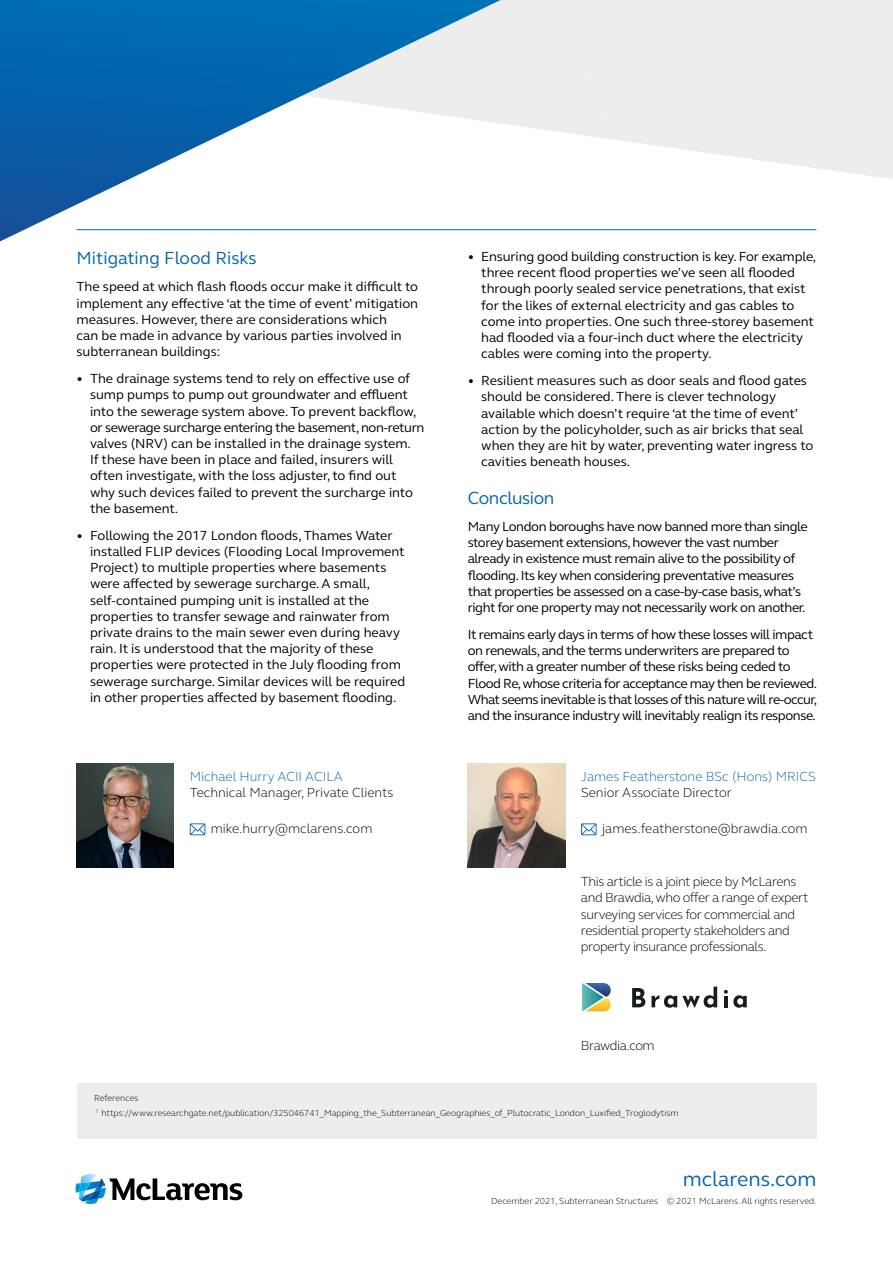
<style>
.page{position:relative;width:893px;height:1263px;background:#fff}
.page>*{position:absolute;margin:0;border:0;box-sizing:border-box;transform-origin:0 0}
.t1{font:21px "FS Elliot";color:#0766af}
.t2{font:18px "FS Elliot";color:#0766af}
.t3{font:18px "FS Elliot";letter-spacing:-.02em;color:#0766af}
.t4{font:13.5px/16.2px "FS Elliot";letter-spacing:-.01em;color:#000}
.t5{font:13.5px/16.2px "FS Elliot";letter-spacing:-.03em;color:#000}
.t6{font:300 13.5px/16.2px "FS Elliot";letter-spacing:-.03em;color:#000}
.t7{font:300 13.5px "FS Elliot";color:#000}
.t8{font:300 13.5px "FS Elliot";color:#0766af}
.t9{font:300 9px "FS Elliot";color:#000}
</style>
<div class="page">
<div style="left:501px;top:0;width:54px;height:131px;background:#ededed"></div>
<svg style="left:613px;top:0;width:278px;height:179px;fill:#ededed"></svg>
<div style="left:555px;top:0;width:165px;height:139px;background:#ededed"></div>
<svg style="left:891px;top:0;width:2px;height:179px"></svg>
<hr style="left:77px;top:229px;width:739px;height:1px;background:#0766af">
<div style="left:77px;top:1083px;width:739px;height:56px;background:#ededed"></div>
<svg style="left:75px;top:1174px;width:167px;height:30px"></svg>
<img style="left:77px;top:763px;width:97px;height:104px">
<svg style="left:190px;top:823px;width:15px;height:12px"></svg>
<svg style="left:0;top:0;width:501px;height:241px"></svg>
<img style="left:468px;top:763px;width:97px;height:104px">
<svg style="left:581px;top:823px;width:16px;height:12px"></svg>
<svg style="left:632px;top:988px;width:13px;height:19px"></svg>
<svg style="left:651px;top:986px;width:66px;height:22px"></svg>
<svg style="left:724px;top:990px;width:23px;height:18px"></svg>
<img style="left:582px;top:983px;width:3px;height:29px">
<img style="left:585px;top:983px;width:26px;height:29px">
<h2 class="t2" style="left:77px;top:246px;width:182px">Mitigating Flood Risks</h2>
<p class="t4" style="left:77px;top:278px;width:343px">The speed at which flash floods occur make it difficult to implement any effective ‘at the time of event’ mitigation measures. However, there are considerations which<br>can be made in advance by various parties involved in subterranean buildings:</p>
<p class="t4" style="left:90px;top:370px;width:336px;text-indent:-14px">• The drainage systems tend to rely on effective use of sump pumps to pump out groundwater and effluent into the sewerage system above. To prevent backflow, or sewerage surcharge entering the basement, non-return valves (NRV) can be installed in the drainage system.<br>If these have been in place and failed, insurers will often investigate, with the loss adjuster, to find out why such devices failed to prevent the surcharge into the basement.</p>
<p class="t4" style="left:90px;top:527px;width:317px;text-indent:-14px">• Following the 2017 London floods, Thames Water installed FLIP devices (Flooding Local Improvement Project) to multiple properties where basements were affected by sewerage surcharge. A small, self-contained pumping unit is installed at the properties to transfer sewage and rainwater from private drains to the main sewer even during heavy rain. It is understood that the majority of these properties were protected in the July flooding from sewerage surcharge. Similar devices will be required in other properties affected by basement flooding.</p>
<p class="t8" style="left:190px;top:767px;width:154px">Michael Hurry ACII ACILA</p>
<p class="t7" style="left:190px;top:783px;width:205px">Technical Manager, Private Clients</p>
<p class="t7" style="left:211px;top:819px;width:163px">mike.hurry@mclarens.com</p>
<p class="t9" style="left:94px;top:1091px;width:46px">References</p>
<p class="t4" style="left:481px;top:248px;width:336px;text-indent:-14px">• Ensuring good building construction is key. For example, three recent flood properties we’ve seen all flooded through poorly sealed service penetrations, that exist for the likes of external electricity and gas cables to come into properties. One such three-storey basement had flooded via a four-inch duct where the electricity cables were coming into the property.</p>
<p class="t4" style="left:481px;top:372px;width:334px;text-indent:-14px">• Resilient measures such as door seals and flood gates should be considered. There is clever technology available which doesn’t require ‘at the time of event’ action by the policyholder, such as air bricks that seal when they are hit by water, preventing water ingress to cavities beneath houses.</p>
<h2 class="t3" style="left:468px;top:486px;width:88px">Conclusion</h2>
<p class="t5" style="left:468px;top:518px;width:341px">Many London boroughs have now banned more than single storey basement extensions, however the vast number already in existence must remain alive to the possibility of flooding. Its key when considering preventative measures that properties be assessed on a case-by-case basis, what’s right for one property may not necessarily work on another.</p>
<p class="t5" style="left:468px;top:626px;width:351px">It remains early days in terms of how these losses will impact on renewals, and the terms underwriters are prepared to offer, with a greater number of these risks being ceded to Flood Re, whose criteria for acceptance may then be reviewed.<br>What seems inevitable is that losses of this nature will re-occur, and the insurance industry will inevitably realign its response.</p>
<p class="t8" style="left:581px;top:767px;width:236px">James Featherstone BSc (Hons) MRICS</p>
<p class="t7" style="left:581px;top:783px;width:152px">Senior Associate Director</p>
<p class="t7" style="left:602px;top:819px;width:207px">james.featherstone@brawdia.com</p>
<p class="t6" style="left:581px;top:873px;width:229px">This article is a joint piece by McLarens and Brawdia, who offer a range of expert surveying services for commercial and residential property stakeholders and property insurance professionals.</p>
<p class="t6" style="left:581px;top:1037px;width:75px">Brawdia.com</p>
<p class="t9" style="left:96px;top:1106px;width:584px"><sup>1</sup> https://www.researchgate.net/publication/325046741_Mapping_the_Subterranean_Geographies_of_Plutocratic_London_Luxified_Troglodytism</p>
<h1 class="t1" style="left:683px;top:1165px;width:135px">mclarens.com</h1>
<p class="t9" style="left:491px;top:1195px;width:327px">December 2021, Subterranean Structures © 2021 McLarens. All rights reserved.</p>
</div>
